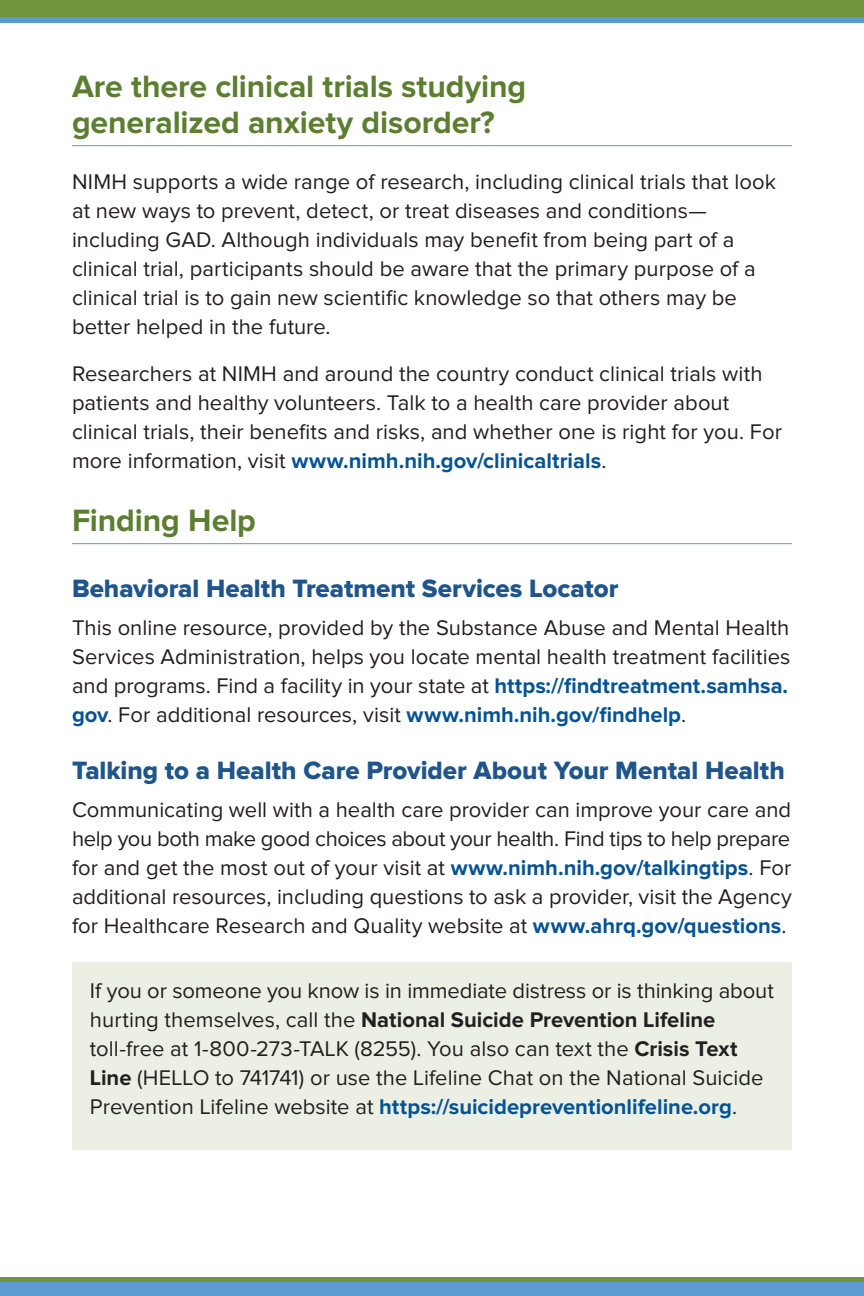
<style>
.page{position:relative;width:864px;height:1296px;background:#fff}
.page>*{position:absolute;margin:0;border:0;box-sizing:border-box;transform-origin:0 0}
.t1{font:700 32px/36px "Proxima Nova";letter-spacing:-.005em;color:#5b7e31}
.t2{font:26px "Proxima Nova Extrabld";color:#1f558b}
.t3{font:22px/29px "Proxima Nova";color:#231f20}
.s1{font-weight:700;color:#055394}
.s2{font-weight:700}
</style>
<div class="page">
<div style="left:72px;top:962px;width:720px;height:187px;background:#ecf0e4"></div>
<div style="left:0;top:1277px;width:864px;height:5px;background:#70963e"></div>
<div style="left:0;top:1282px;width:864px;height:14px;background:#5c9ad3"></div>
<div style="left:0;top:0;width:864px;height:20px;background:#70963e"></div>
<div style="left:0;top:18px;width:864px;height:5px;background:#5c9ad3"></div>
<hr style="left:72px;top:145px;width:720px;height:1px;background:#5c9ad3">
<hr style="left:72px;top:543px;width:720px;height:1px;background:#5c9ad3">
<h2 class="t1" style="left:72px;top:70px;width:456px">Are there clinical trials studying generalized anxiety disorder?</h2>
<p class="t3" style="left:72px;top:168px;width:706px">NIMH supports a wide range of research, including clinical trials that look at new ways to prevent, detect, or treat diseases and conditions— including GAD. Although individuals may benefit from being part of a clinical trial, participants should be aware that the primary purpose of a clinical trial is to gain new scientific knowledge so that others may be better helped in the future.</p>
<p class="t3" style="left:72px;top:360px;width:712px">Researchers at NIMH and around the country conduct clinical trials with patients and healthy volunteers. Talk to a health care provider about clinical trials, their benefits and risks, and whether one is right for you. For more information, visit <span class="s1">www.nimh.nih.gov/clinicaltrials</span>.</p>
<h2 class="t1" style="left:72px;top:504px;width:185px">Finding Help</h2>
<h3 class="t2" style="left:72px;top:577px;width:548px">Behavioral Health Treatment Services Locator</h3>
<p class="t3" style="left:72px;top:614px;width:720px;text-align:justify">This online resource, provided by the Substance Abuse and Mental Health Services Administration, helps you locate mental health treatment facilities and programs. Find a facility in your state at <span class="s1">https://findtreatment.samhsa. gov</span>. For additional resources, visit <span class="s1">www.nimh.nih.gov/findhelp</span>.</p>
<h3 class="t2" style="left:72px;top:759px;width:714px">Talking to a Health Care Provider About Your Mental Health</h3>
<p class="t3" style="left:72px;top:796px;width:721px;text-align:justify">Communicating well with a health care provider can improve your care and help you both make good choices about your health. Find tips to help prepare for and get the most out of your visit at <span class="s1">www.nimh.nih.gov/talkingtips</span>. For additional resources, including questions to ask a provider, visit the Agency for Healthcare Research and Quality website at <span class="s1">www.ahrq.gov/questions</span>.</p>
<p class="t3" style="left:90px;top:977px;width:685px">If you or someone you know is in immediate distress or is thinking about hurting themselves, call the <span class="s2">National Suicide Prevention Lifeline </span>toll-free at 1-800-273-TALK (8255). You also can text the <span class="s2">Crisis Text Line</span> (HELLO to 741741) or use the Lifeline Chat on the National Suicide Prevention Lifeline website at <span class="s1">https://suicidepreventionlifeline.org</span>.</p>
</div>
